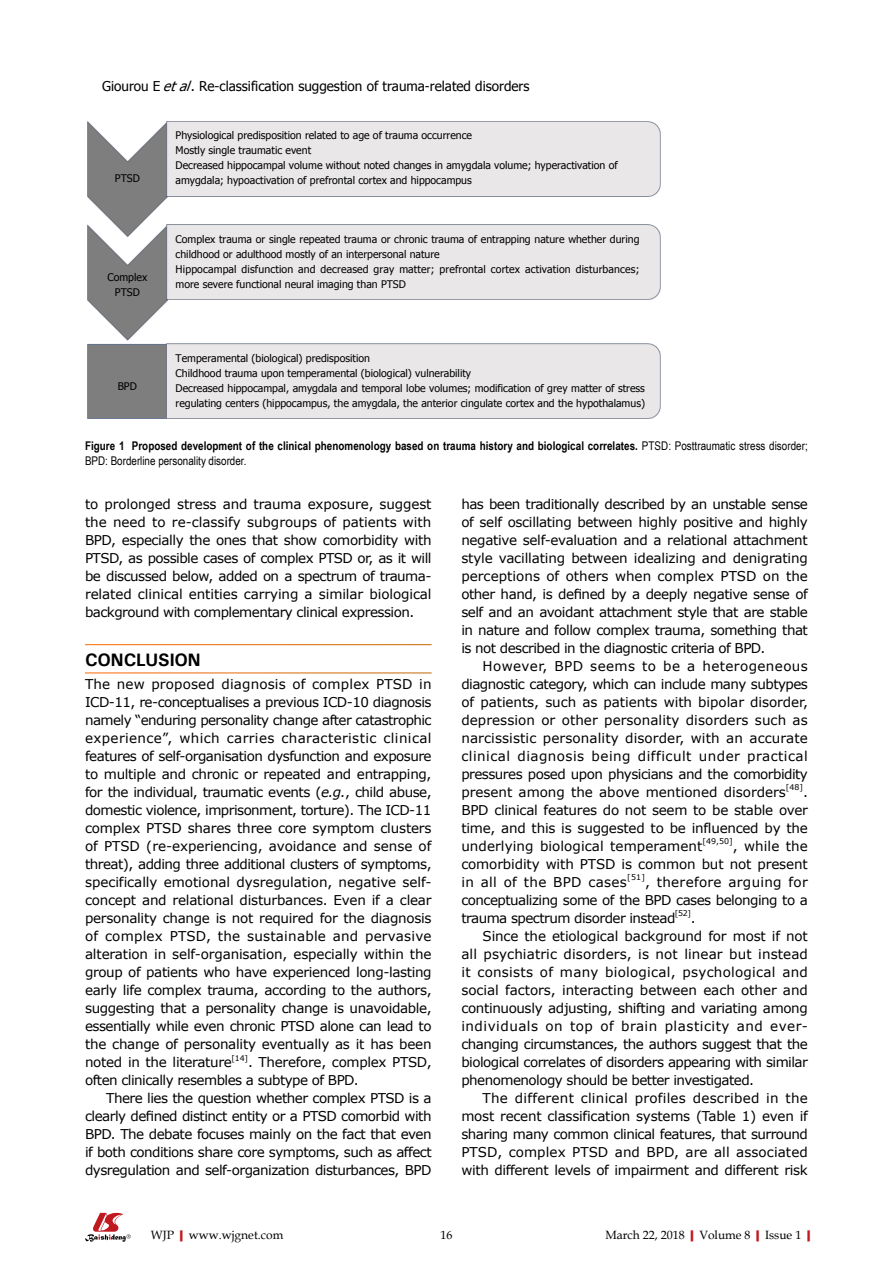
<style>
.page{position:relative;width:893px;height:1263px;background:#fff}
.page>*{position:absolute;margin:0;border:0;box-sizing:border-box;transform-origin:0 0}
.t1{font:700 18px "Univers";letter-spacing:-.01em;color:#000}
.t2{font:13.5px/18px "Verdana";letter-spacing:-.025em;color:#000;text-align:justify}
.t3{font:13.5px "Verdana";letter-spacing:.005em;color:#000}
.t4{font:13.5px "Tahoma";color:#000}
.t5{font:13.5px "Verdana";letter-spacing:-.005em;color:#000}
.t6{font:13.5px "Verdana";letter-spacing:.02em;color:#000}
.t7{font:13.5px "Verdana";letter-spacing:.015em;color:#000}
.t8{font:13.5px "Verdana";letter-spacing:.035em;color:#000}
.t9{font:700 12px/15px "Arial Narrow";letter-spacing:.005em;color:#000}
.t10{font:12px "Book Antiqua";color:#000}
.t11{font:10.5px/15px "Tahoma";color:#000}
.t12{font:7.8px "Verdana";color:#000}
.s1{font-style:italic}
.s2{font-weight:400}
.s3{font-weight:700;color:#c01920}
</style>
<div class="page">
<svg style="left:85px;top:1213px;width:46px;height:29px"></svg>
<img style="left:87px;top:121px;width:574px;height:298px">
<p class="t4" style="left:102px;top:77px;width:429px">Giourou E <span class="s1">etal</span>. Re-classification suggestion of trauma-related disorders</p>
<p class="t11" style="left:115px;top:171px;width:26px">PTSD</p>
<p class="t11" style="left:107px;top:269px;width:41px;text-align:center">Complex<br>PTSD</p>
<p class="t11" style="left:118px;top:378px;width:21px">BPD</p>
<p class="t11" style="left:176px;top:127px;width:444px">Physiological predisposition related to age of trauma occurrence<br>Mostly single traumatic event<br>Decreased hippocampal volume without noted changes in amygdala volume; hyperactivation of amygdala; hypoactivation of prefrontal cortex and hippocampus</p>
<p class="t11" style="left:176px;top:231px;width:465px">Complex trauma or single repeated trauma or chronic trauma of entrapping nature whether during childhood or adulthood mostly of an interpersonal nature<br>Hippocampal disfunction and decreased gray matter; prefrontal cortex activation disturbances; more severe functional neural imaging than PTSD</p>
<p class="t11" style="left:176px;top:351px;width:471px">Temperamental (biological) predisposition<br>Childhood trauma upon temperamental (biological) vulnerability<br>Decreased hippocampal, amygdala and temporal lobe volumes; modification of grey matter of stress regulating centers (hippocampus, the amygdala, the anterior cingulate cortex and the hypothalamus)</p>
<p class="t9" style="left:85px;top:437px;width:724px">Figure 1 Proposed development of the clinical phenomenology based on trauma history and biological correlates. <span class="s2">PTSD: Posttraumatic stress disorder;<br>BPD: Borderline personality disorder.</span></p>
<p class="t2" style="left:85px;top:495px;width:348px">to prolonged stress and trauma exposure, suggest the need to re-classify subgroups of patients with BPD, especially the ones that show comorbidity with PTSD, as possible cases of complex PTSD or, as it will be discussed below, added on a spectrum of trauma&shy;related clinical entities carrying a similar biological background with complementary clinical expression.</p>
<h1 class="t1" style="left:85px;top:648px;width:117px">CONCLUSION</h1>
<p class="t2" style="left:85px;top:675px;width:348px">The new proposed diagnosis of complex PTSD in ICD-11, re-conceptualises a previous ICD-10 diagnosis namely “enduring personality change after catastrophic experience”, which carries characteristic clinical features of self-organisation dysfunction and exposure to multiple and chronic or repeated and entrapping, for the individual, traumatic events (<span class="s1">e.g.</span>, child abuse, domestic violence, imprisonment, torture). The ICD-11 complex PTSD shares three core symptom clusters of PTSD (re-experiencing, avoidance and sense of threat), adding three additional clusters of symptoms, specifically emotional dysregulation, negative self&shy;concept and relational disturbances. Even if a clear personality change is not required for the diagnosis of complex PTSD, the sustainable and pervasive alteration in self-organisation, especially within the group of patients who have experienced long-lasting early life complex trauma, according to the authors, suggesting that a personality change is unavoidable, essentially while even chronic PTSD alone can lead to the change of personality eventually as it has been noted in the literature</p>
<p class="t12" style="left:232px;top:1052px;width:18px">[14]</p>
<p class="t2" style="left:85px;top:1053px;width:348px;text-indent:163px">. Therefore, complex PTSD, often clinically resembles a subtype of BPD.</p>
<p class="t2" style="left:85px;top:1089px;width:348px;text-indent:21px">There lies the question whether complex PTSD is a clearly defined distinct entity or a PTSD comorbid with BPD. The debate focuses mainly on the fact that even if both conditions share core symptoms, such as affect dysregulation and self-organization disturbances, BPD</p>
<p class="t2" style="left:461px;top:495px;width:348px">has been traditionally described by an unstable sense of self oscillating between highly positive and highly negative self-evaluation and a relational attachment style vacillating between idealizing and denigrating perceptions of others when complex PTSD on the other hand, is defined by a deeply negative sense of self and an avoidant attachment style that are stable in nature and follow complex trauma, something that is not described in the diagnostic criteria of BPD.</p>
<p class="t2" style="left:461px;top:657px;width:348px;text-indent:21px">However, BPD seems to be a heterogeneous diagnostic category, which can include many subtypes of patients, such as patients with bipolar disorder, depression or other personality disorders such as narcissistic personality disorder, with an accurate clinical diagnosis being difficult under practical pressures posed upon physicians and the comorbidity present among the above mentioned disorders</p>
<p class="t12" style="left:786px;top:782px;width:19px">[48]</p>
<p class="t2" style="left:461px;top:783px;width:348px;text-indent:342px">.<br>BPD clinical features do not seem to be stable over time, and this is suggested to be influenced by the underlying biological temperament</p>
<p class="t12" style="left:702px;top:836px;width:32px">[49,50]</p>
<p class="t2" style="left:461px;top:837px;width:348px;text-indent:271px">, while the comorbidity with PTSD is common but not present in all of the BPD cases</p>
<p class="t12" style="left:627px;top:872px;width:19px">[51]</p>
<p class="t2" style="left:461px;top:873px;width:348px;text-indent:184px">, therefore arguing for conceptualizing some of the BPD cases belonging to a trauma spectrum disorder instead</p>
<p class="t12" style="left:675px;top:908px;width:18px">[52]</p>
<p class="t2" style="left:691px;top:909px;width:6px">.</p>
<p class="t2" style="left:483px;top:927px;width:327px">Since the etiological background for most if not</p>
<p class="t3" style="left:461px;top:945px;width:348px">all psychiatric disorders, is not linear but instead</p>
<p class="t6" style="left:461px;top:963px;width:348px">it consists of many biological, psychological and</p>
<p class="t5" style="left:461px;top:981px;width:348px">social factors, interacting between each other and</p>
<p class="t2" style="left:461px;top:999px;width:348px">continuously adjusting, shifting and variating among</p>
<p class="t8" style="left:461px;top:1017px;width:348px">individuals on top of brain plasticity and ever-</p>
<p class="t2" style="left:461px;top:1035px;width:348px">changing circumstances, the authors suggest that the</p>
<p class="t2" style="left:461px;top:1053px;width:348px">biological correlates of disorders appearing with similar</p>
<p class="t2" style="left:461px;top:1071px;width:294px">phenomenology should be better investigated.</p>
<p class="t7" style="left:483px;top:1089px;width:327px">The different clinical profiles described in the</p>
<p class="t2" style="left:461px;top:1107px;width:348px">most recent classification systems (Table 1) even if</p>
<p class="t2" style="left:461px;top:1125px;width:348px">sharing many common clinical features, that surround</p>
<p class="t3" style="left:461px;top:1143px;width:348px">PTSD, complex PTSD and BPD, are all associated</p>
<p class="t2" style="left:461px;top:1161px;width:348px">with different levels of impairment and different risk</p>
<p class="t10" style="left:151px;top:1226px;width:134px">WJP<span class="s3">|</span>www.wjgnet.com</p>
<p class="t10" style="left:440px;top:1226px;width:13px">16</p>
<p class="t10" style="left:605px;top:1226px;width:212px">March 22, 2018<span class="s3">|</span>Volume 8<span class="s3">|</span>Issue 1<span class="s3">|</span></p>
</div>
